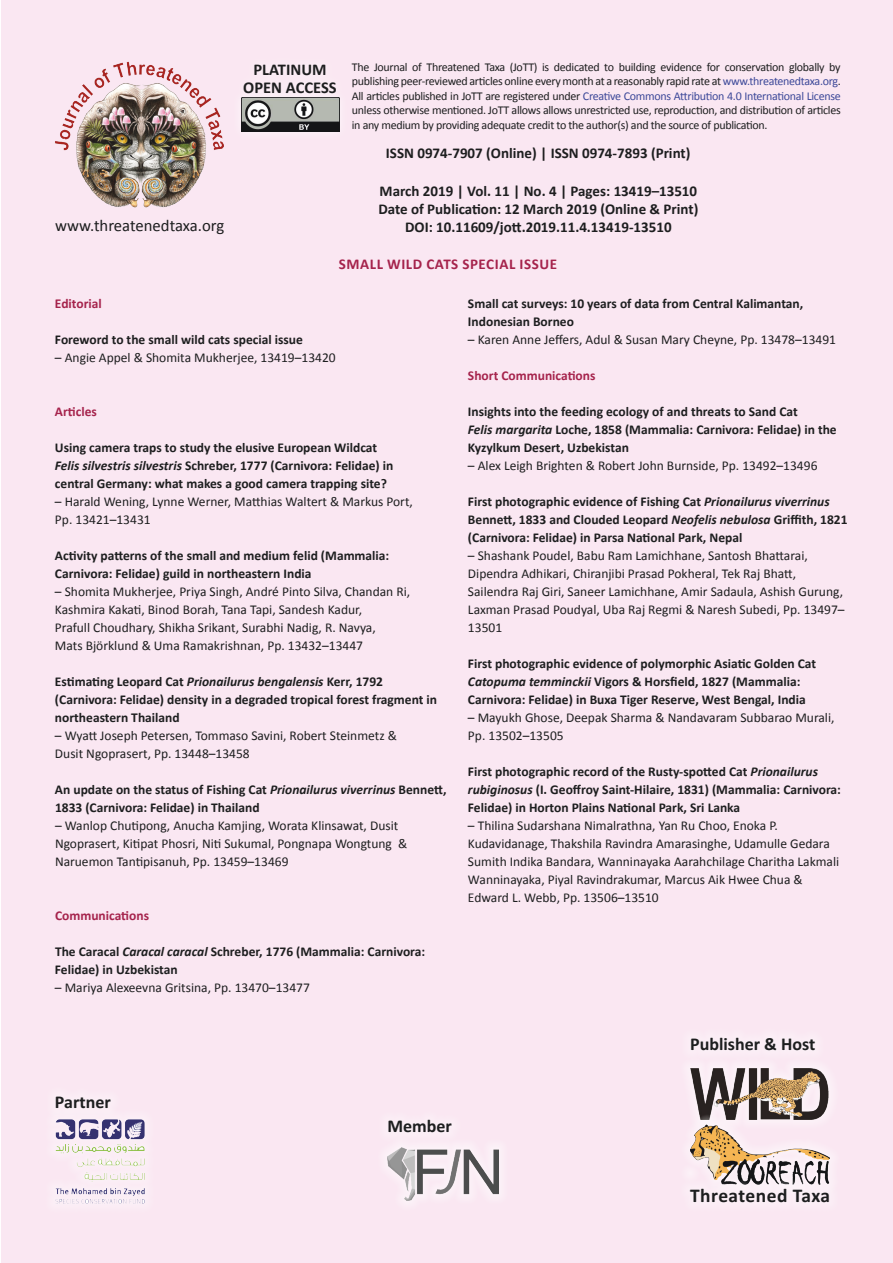
<style>
.page{position:relative;width:893px;height:1263px;background:#fff}
.page>*{position:absolute;margin:0;border:0;box-sizing:border-box;transform-origin:0 0}
.t1{font:19.5px "Calibri Bold 2";letter-spacing:.02em;color:#1d1e1f}
.t2{font:18px "Calibri Bold 2";color:#1d1e1f}
.t3{font:16.65px "Calibri";color:#1d1e1f}
.t4{font:16.5px "Calibri Bold 2";color:#1d1e1f}
.t5{font:700 16.5px "Calibri";color:#1d1e1f}
.t6{font:700 15px/18px "Calibri";color:#1d1e1f}
.t7{font:700 15px "Calibri";letter-spacing:.04em;color:#a5234c}
.t8{font:700 13.5px/18px "Calibri";color:#1d1e1f}
.t9{font:13.5px/18px "Calibri";color:#1d1e1f}
.t10{font:700 13.5px "Calibri";color:#a5234c}
.t11{font:13.5px "Calibri Bold 2";color:#1d1e1f}
.t12{font:13.5px "Calibri Bold 2";color:#a5234c}
.t13{font:12px/14.4px "Calibri";letter-spacing:-.025em;color:#1d1e1f;text-align:justify}
.s1{color:#3d4999}
.s2{font-style:italic}
.s3{font-family:"Calibri Bold 2";font-weight:400}
</style>
<div class="page">
<div style="left:1px;top:0;width:891px;height:1263px;background:#fae7f2"></div>
<img style="left:55px;top:1119px;width:90px;height:84px">
<div style="left:46px;top:1086px;width:75px;height:32px;background:#fbedf5"></div>
<img style="left:387px;top:1147px;width:111px;height:54px">
<div style="left:378px;top:1110px;width:84px;height:33px;background:#fbecf4"></div>
<img style="left:690px;top:1068px;width:139px;height:46px">
<svg style="left:699px;top:1114px;width:132px;height:45px"></svg>
<img style="left:690px;top:1124px;width:140px;height:55px">
<div style="left:680px;top:1179px;width:159px;height:33px;background:#fbeef6"></div>
<div style="left:681px;top:1028px;width:144px;height:32px;background:#fbecf5"></div>
<img style="left:55px;top:62px;width:168px;height:145px">
<img style="left:241px;top:102px;width:99px;height:30px">
<div style="left:235px;top:54px;width:110px;height:48px;background:#fff;opacity:.75"></div>
<p class="t5" style="left:253px;top:59px;width:75px">PLATINUM</p>
<p class="t4" style="left:243px;top:77px;width:95px">OPEN ACCESS</p>
<p class="t13" style="left:352px;top:60px;width:490px">The Journal of Threatened Taxa (JoTT) is dedicated to building evidence for conservation globally by publishing peer-reviewed articles online every month at a reasonably rapid rate at <span class="s1">www.threatenedtaxa.org</span>.<br>All articles published in JoTT are registered under <span class="s1">Creative Commons Attribution 4.0 International License </span>unless otherwise mentioned. JoTT allows allows unrestricted use, reproduction, and distribution of articles in any medium by providing adequate credit to the author(s) and the source of publication.</p>
<p class="t6" style="left:386px;top:144px;width:306px">ISSN 0974-7907 (Online) | ISSN 0974-7893 (Print)</p>
<p class="t6" style="left:378px;top:182px;width:321px">March 2019 | Vol. 11 | No. 4 | Pages: 13419–13510<br>Date of Publication: 12 March 2019 (Online &amp; Print)</p>
<p class="t3" style="left:55px;top:215px;width:171px">www.threatenedtaxa.org</p>
<p class="t6" style="left:405px;top:218px;width:268px">DOI: 10.11609/jott.2019.11.4.13419-13510</p>
<p class="t7" style="left:339px;top:255px;width:220px">SMALL WILD CATS SPECIAL ISSUE</p>
<p class="t12" style="left:55px;top:295px;width:48px">Editorial</p>
<p class="t8" style="left:55px;top:331px;width:249px">Foreword to the small wild cats special issue</p>
<p class="t9" style="left:55px;top:349px;width:282px">– Angie Appel &amp; Shomita Mukherjee, 13419–13420</p>
<p class="t10" style="left:55px;top:403px;width:44px">Articles</p>
<p class="t8" style="left:55px;top:439px;width:340px">Using camera traps to study the elusive European Wildcat<br><span class="s2">Felis silvestris silvestris</span> Schreber, 1777 (Carnivora: Felidae) in central Germany: what makes a good camera trapping site?</p>
<p class="t9" style="left:55px;top:493px;width:359px">– Harald Wening, Lynne Werner, Matthias Waltert &amp; Markus Port,<br>Pp. 13421–13431</p>
<p class="t8" style="left:55px;top:547px;width:336px">Activity patterns of the small and medium felid (Mammalia:<br>Carnivora: Felidae) guild in northeastern India</p>
<p class="t9" style="left:55px;top:583px;width:357px">– Shomita Mukherjee, Priya Singh, André Pinto Silva, Chandan Ri, Kashmira Kakati, Binod Borah, Tana Tapi, Sandesh Kadur,<br>Prafull Choudhary, Shikha Srikant, Surabhi Nadig, R. Navya,<br>Mats Björklund &amp; Uma Ramakrishnan, Pp. 13432–13447</p>
<p class="t8" style="left:55px;top:673px;width:384px">Estimating Leopard Cat <span class="s2">Prionailurus bengalensis</span> Kerr, 1792 (Carnivora: Felidae) density in a degraded tropical forest fragment in</p>
<p class="t11" style="left:55px;top:709px;width:126px">northeastern Thailand</p>
<p class="t9" style="left:55px;top:727px;width:343px">– Wyatt Joseph Petersen, Tommaso Savini, Robert Steinmetz &amp;<br>Dusit Ngoprasert, Pp. 13448–13458</p>
<p class="t8" style="left:55px;top:781px;width:393px">An update on the status of Fishing Cat <span class="s2">Prionailurus viverrinus</span> Bennett,<br>1833 (Carnivora: Felidae) in Thailand</p>
<p class="t9" style="left:55px;top:817px;width:354px">– Wanlop Chutipong, Anucha Kamjing, Worata Klinsawat, Dusit<br>Ngoprasert, Kitipat Phosri, Niti Sukumal, Pongnapa Wongtung &amp;<br>Naruemon Tantipisanuh, Pp. 13459–13469</p>
<p class="t10" style="left:55px;top:907px;width:96px">Communications</p>
<p class="t8" style="left:55px;top:943px;width:372px"><span class="s3">The Caracal</span> <span class="s2">Caracal caracal</span> Schreber, 1776 (Mammalia: Carnivora:<br>Felidae) in Uzbekistan</p>
<p class="t9" style="left:55px;top:979px;width:256px">– Mariya Alexeevna Gritsina, Pp. 13470–13477</p>
<p class="t8" style="left:468px;top:294px;width:337px">Small cat surveys: 10 years of data from Central Kalimantan,</p>
<p class="t11" style="left:468px;top:313px;width:108px">Indonesian Borneo</p>
<p class="t9" style="left:468px;top:330px;width:370px">– Karen Anne Jeffers, Adul &amp; Susan Mary Cheyne, Pp. 13478–13491</p>
<p class="t10" style="left:468px;top:367px;width:129px">Short Communications</p>
<p class="t8" style="left:468px;top:402px;width:370px">Insights into the feeding ecology of and threats to Sand Cat<br><span class="s2">Felis margarita</span> Loche, 1858 (Mammalia: Carnivora: Felidae) in the<br>Kyzylkum Desert, Uzbekistan</p>
<p class="t9" style="left:468px;top:456px;width:351px">– Alex Leigh Brighten &amp; Robert John Burnside, Pp. 13492–13496</p>
<p class="t8" style="left:468px;top:492px;width:381px">First photographic evidence of Fishing Cat <span class="s2">Prionailurus viverrinus<br></span>Bennett, 1833 and Clouded Leopard <span class="s2">Neofelis nebulosa</span> Griffith, 1821 (Carnivora: Felidae) in Parsa National Park, Nepal</p>
<p class="t9" style="left:468px;top:546px;width:378px">– Shashank Poudel, Babu Ram Lamichhane, Santosh Bhattarai, Dipendra Adhikari, Chiranjibi Prasad Pokheral, Tek Raj Bhatt, Sailendra Raj Giri, Saneer Lamichhane, Amir Sadaula, Ashish Gurung, Laxman Prasad Poudyal, Uba Raj Regmi &amp; Naresh Subedi, Pp. 13497– 13501</p>
<p class="t8" style="left:468px;top:654px;width:350px">First photographic evidence of polymorphic Asiatic Golden Cat<br><span class="s2">Catopuma temminckii</span> Vigors &amp; Horsfield, 1827 (Mammalia:<br>Carnivora: Felidae) in Buxa Tiger Reserve, West Bengal, India</p>
<p class="t9" style="left:468px;top:708px;width:368px">– Mayukh Ghose, Deepak Sharma &amp; Nandavaram Subbarao Murali,<br>Pp. 13502–13505</p>
<p class="t8" style="left:468px;top:762px;width:374px">First photographic record of the Rusty-spotted Cat <span class="s2">Prionailurus rubiginosus</span> (I. Geoffroy Saint-Hilaire, 1831) (Mammalia: Carnivora:<br>Felidae) in Horton Plains National Park, Sri Lanka</p>
<p class="t9" style="left:468px;top:816px;width:373px">– Thilina Sudarshana Nimalrathna, Yan Ru Choo, Enoka P.<br>Kudavidanage, Thakshila Ravindra Amarasinghe, Udamulle Gedara Sumith Indika Bandara, Wanninayaka Aarahchilage Charitha Lakmali Wanninayaka, Piyal Ravindrakumar, Marcus Aik Hwee Chua &amp; Edward L. Webb, Pp. 13506–13510</p>
<h2 class="t2" style="left:690px;top:1032px;width:127px">Publisher &amp; Host</h2>
<h2 class="t2" style="left:55px;top:1090px;width:57px">Partner</h2>
<h2 class="t2" style="left:387px;top:1115px;width:66px">Member</h2>
<h1 class="t1" style="left:690px;top:1183px;width:142px">Threatened Taxa</h1>
</div>
